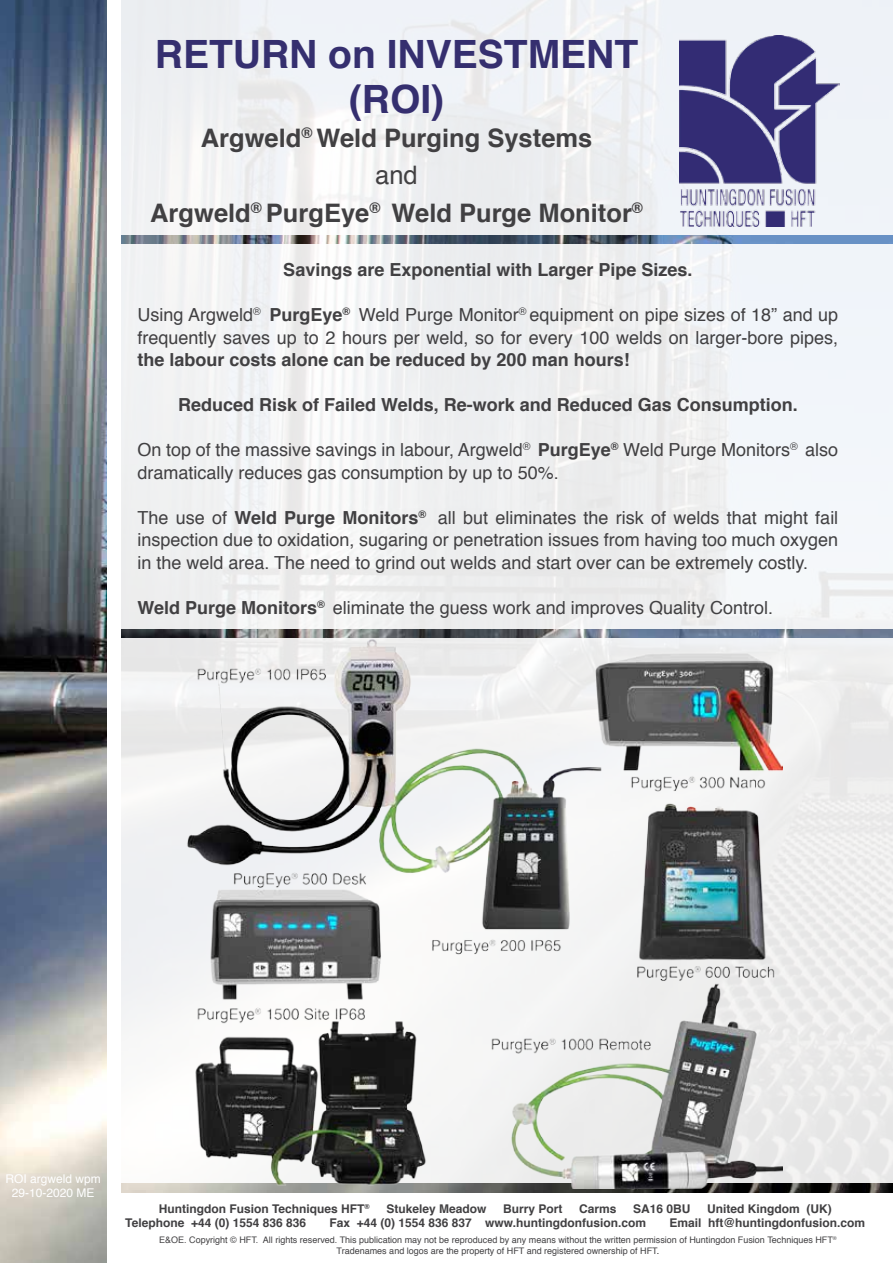
<style>
.page{position:relative;width:893px;height:1263px;background:#fff}
.page>*{position:absolute;margin:0;border:0;box-sizing:border-box;transform-origin:0 0}
.t1{font:700 39px/45px "Helvetica";color:#352f6f;text-align:center}
.t2{font:700 25.5px/37.5px "Helvetica";color:#414042;text-align:center}
.t3{font:18px/22.5px "Helvetica";color:#414042}
.t4{font:700 18px "Helvetica";color:#414042}
.t5{font:700 12px "Helvetica";color:#414042}
.t6{font:12px/14.4px "Helvetica";color:#fff;text-align:center}
.t7{font:9px/10.8px "Helvetica";color:#414042;text-align:center}
.s1{font-weight:400}
.s2{font-weight:700}
.s3{color:#000}
</style>
<div class="page">
<img style="left:122px;top:0;width:771px;height:1183px">
<img style="left:0;top:0;width:106px;height:1263px">
<img style="left:679px;top:35px;width:160px;height:192px">
<img style="left:122px;top:235px;width:771px;height:9px">
<img style="left:122px;top:629px;width:771px;height:9px">
<img style="left:122px;top:1183px;width:771px;height:9px">
<img style="left:178px;top:636px;width:604px;height:553px">
<h1 class="t1" style="left:155px;top:33px;width:485px">RETURN on INVESTMENT (ROI)</h1>
<h2 class="t2" style="left:150px;top:119px;width:494px">Argweld<sup>®</sup> Weld Purging Systems<br><span class="s1">and<br></span>Argweld<sup>®</sup> PurgEye<sup>®</sup> Weld Purge Monitor<sup>®</sup></h2>
<p class="t4" style="left:283px;top:255px;width:411px">Savings are Exponential with Larger Pipe Sizes.</p>
<p class="t3" style="left:137px;top:304px;width:702px">Using Argweld<sup>®</sup> <span class="s2">PurgEye</span><sup>®</sup> Weld Purge Monitor<sup>®</sup> equipment on pipe sizes of 18” and up frequently saves up to 2 hours per weld, so for every 100 welds on larger-bore pipes,</p>
<p class="t4" style="left:137px;top:345px;width:494px">the labour costs alone can be reduced by 200 man hours!</p>
<p class="t4" style="left:178px;top:390px;width:621px">Reduced Risk of Failed Welds, Re-work and Reduced Gas Consumption.</p>
<p class="t3" style="left:137px;top:439px;width:702px">On top of the massive savings in labour, Argweld<sup>®</sup> <span class="s2">PurgEye</span><sup>®</sup> Weld Purge Monitors<sup>®</sup> also dramatically reduces gas consumption by up to 50%.</p>
<p class="t3" style="left:137px;top:507px;width:702px;text-align:justify">The use of <span class="s2">Weld Purge Monitors</span><sup>®</sup> all but eliminates the risk of welds that might fail inspection due to oxidation, sugaring or penetration issues from having too much oxygen in the weld area. The need to grind out welds and start over can be extremely costly.</p>
<p class="t3" style="left:137px;top:597px;width:637px"><span class="s2">Weld Purge Monitors</span><sup>®</sup> eliminate the guess work and improves Quality Control.</p>
<p class="t6" style="left:5px;top:1172px;width:97px">ROI argweld wpm<br>29-10-2020 ME</p>
<p class="t5" style="left:159px;top:1199px;width:212px">Huntingdon Fusion Techniques HFT<sup>®</sup></p>
<p class="t5" style="left:386px;top:1199px;width:102px">Stukeley Meadow</p>
<p class="t5" style="left:503px;top:1199px;width:61px">Burry Port</p>
<p class="t5" style="left:579px;top:1199px;width:39px">Carms</p>
<p class="t5" style="left:633px;top:1199px;width:59px">SA16 0BU</p>
<p class="t5" style="left:707px;top:1199px;width:126px">United Kingdom (UK)</p>
<p class="t5" style="left:125px;top:1213px;width:182px">Telephone +44 (0) 1554 836 836</p>
<p class="t5" style="left:329px;top:1213px;width:318px">Fax +44 (0) 1554 836 837 www.huntingdonfusion.com</p>
<p class="t5" style="left:670px;top:1213px;width:197px">Email hft@huntingdonfusion.com</p>
<p class="t7" style="left:159px;top:1235px;width:679px">E&amp;OE. Copyright © HFT. All rights reserved. This publication may not be reproduced by any means without the written permission of Huntingdon Fusion Techniques HFT<sup>®<br></sup>Tradenames and logos are the property of HFT and registered ownership of HFT<span class="s3">.</span></p>
</div>
